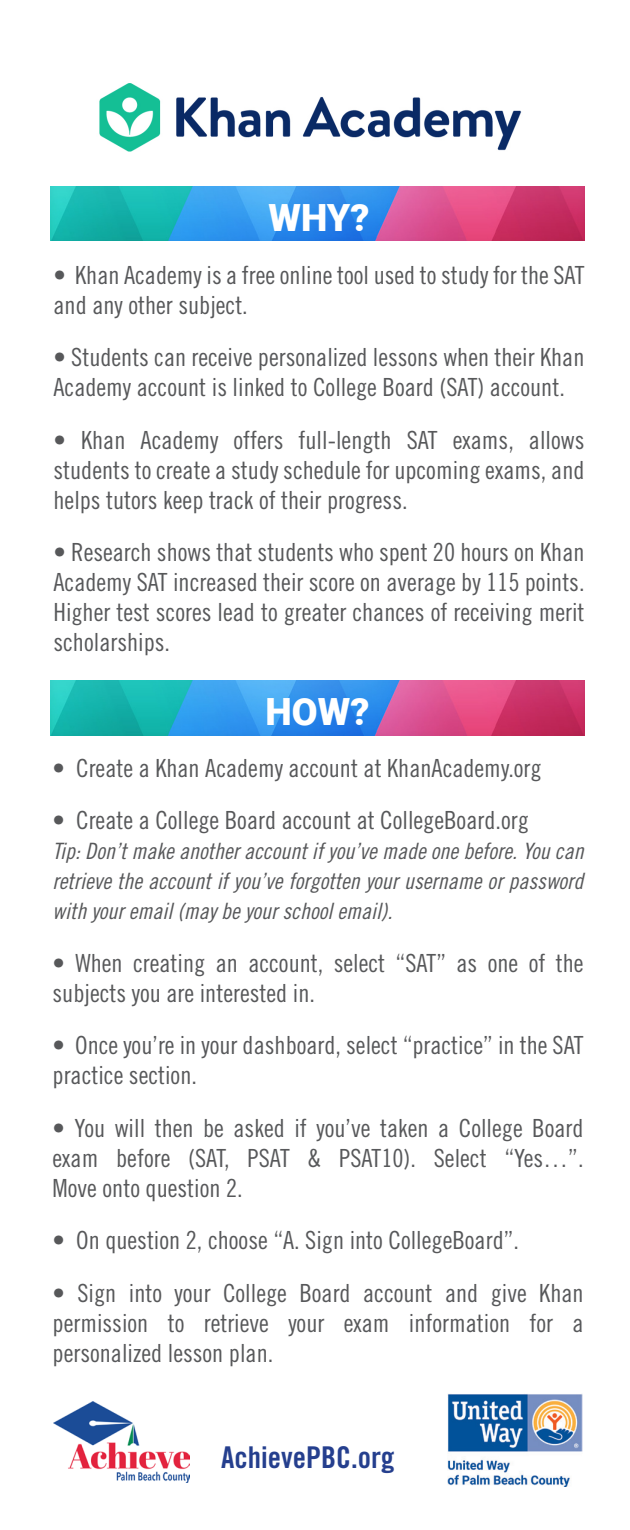
<style>
.page{position:relative;width:630px;height:1530px;background:#fff}
.page>*{position:absolute;margin:0;border:0;box-sizing:border-box;transform-origin:0 0}
.t1{font:37.5px "Roboto";color:#fff}
.t2{font:30px "Trade Gothic Bold Cond Twenty";color:#253f8e}
.t3{font:25px/30px "Trade Gothic Cond Eighteen";color:#57585a}
.t4{font:22.5px/30px "Trade Gothic Cond Eighteen Obl";color:#57585a;text-align:justify}
</style>
<div class="page">
<img style="left:50px;top:681px;width:535px;height:54px">
<img style="left:50px;top:187px;width:535px;height:54px">
<img style="left:54px;top:1401px;width:135px;height:81px">
<img style="left:99px;top:83px;width:422px;height:69px">
<img style="left:447px;top:1394px;width:136px;height:92px">
<p class="t1" style="left:268px;top:191px;width:103px">WHY?</p>
<p class="t3" style="left:54px;top:260px;width:533px">• Khan Academy is a free online tool used to study for the SAT and any other subject.</p>
<p class="t3" style="left:54px;top:342px;width:532px">• Students can receive personalized lessons when their Khan<br>Academy account is linked to College Board (SAT) account.</p>
<p class="t3" style="left:54px;top:425px;width:533px;text-align:justify">• Khan Academy offers full-length SAT exams, allows students to create a study schedule for upcoming exams, and helps tutors keep track of their progress.</p>
<p class="t3" style="left:54px;top:537px;width:533px;text-align:justify">• Research shows that students who spent 20 hours on Khan Academy SAT increased their score on average by 115 points.<br>Higher test scores lead to greater chances of receiving merit scholarships.</p>
<p class="t1" style="left:266px;top:686px;width:105px">HOW?</p>
<p class="t3" style="left:53px;top:753px;width:491px">• Create a Khan Academy account at KhanAcademy.org</p>
<p class="t3" style="left:53px;top:805px;width:478px">• Create a College Board account at CollegeBoard.org</p>
<p class="t4" style="left:53px;top:836px;width:533px">Tip: Don’t make another account if you’ve made one before. You can retrieve the account if you’ve forgotten your username or password with your email (may be your school email).</p>
<p class="t3" style="left:53px;top:948px;width:533px">• When creating an account, select “SAT” as one of the subjects you are interested in.</p>
<p class="t3" style="left:53px;top:1030px;width:533px">• Once you’re in your dashboard, select “practice” in the SAT practice section.</p>
<p class="t3" style="left:53px;top:1113px;width:533px;text-align:justify">• You will then be asked if you’ve taken a College Board exam before (SAT, PSAT &amp; PSAT10). Select “Yes…”.<br>Move onto question 2.</p>
<p class="t3" style="left:53px;top:1225px;width:468px">• On question 2, choose “A. Sign into CollegeBoard”.</p>
<p class="t3" style="left:53px;top:1278px;width:533px;text-align:justify">• Sign into your College Board account and give Khan permission to retrieve your exam information for a personalized lesson plan.</p>
<p class="t2" style="left:221px;top:1439px;width:175px">AchievePBC.org</p>
</div>
